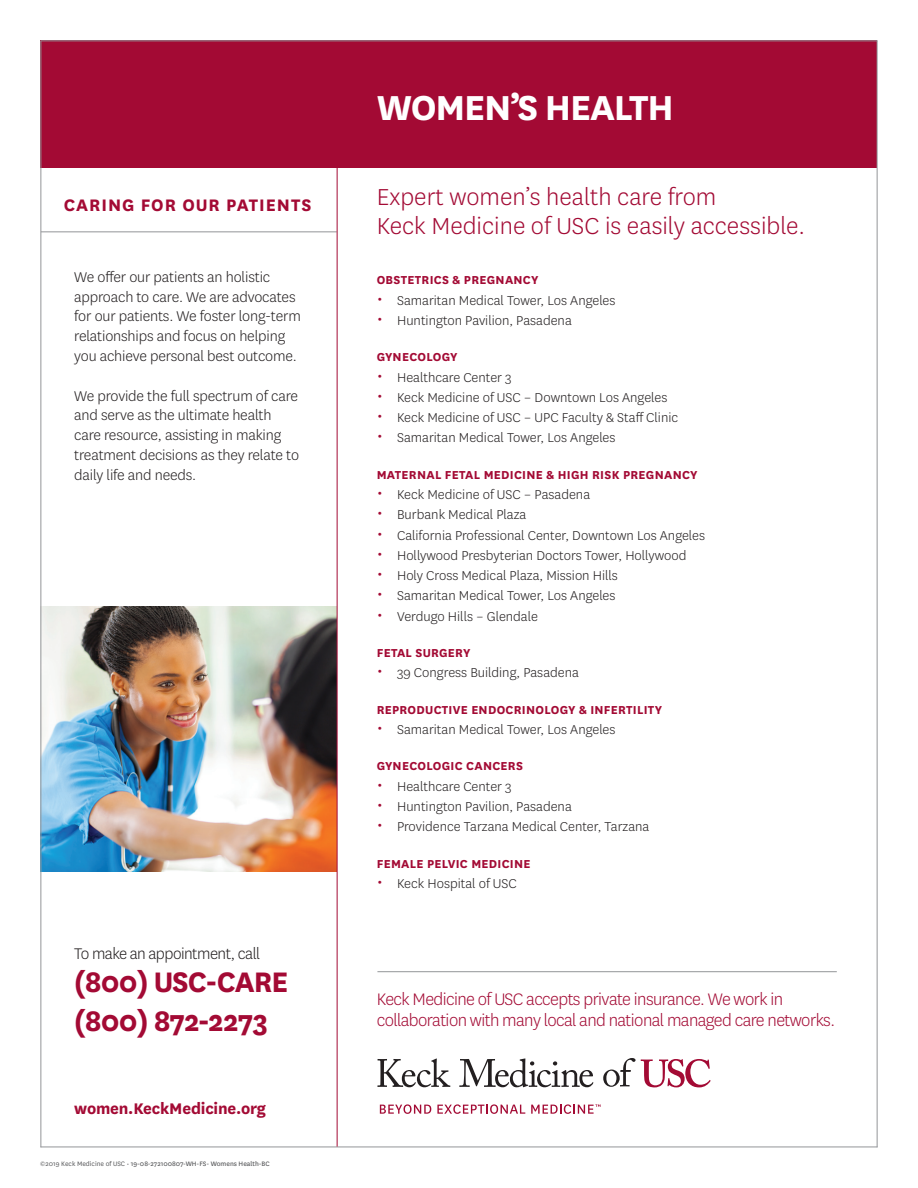
<style>
.page{position:relative;width:918px;height:1188px;background:#fff}
.page>*{position:absolute;margin:0;border:0;box-sizing:border-box;transform-origin:0 0}
.t1{font:700 40.5px "National";letter-spacing:-.03em;color:#fff}
.t2{font:700 33px/39.8px "National";letter-spacing:-.03em;color:#a30a34}
.t3{font:300 27px/28.5px "National";color:#a30a34}
.t4{font:300 19.5px/21px "National";letter-spacing:-.03em;color:#a30a34}
.t5{font:700 19.5px "National";letter-spacing:.05em;color:#a30a34}
.t6{font:300 18px "National";letter-spacing:-.03em;color:#231f20}
.t7{font:700 18px "National";letter-spacing:-.01em;color:#a30a34}
.t8{font:300 16.5px/19.8px "National";letter-spacing:-.01em;color:#231f20}
.t9{font:300 15px "National";color:#231f20}
.t10{font:700 13.5px "National";letter-spacing:.02em;color:#a30a34}
.t11{font:7.5px "National";color:#57585a}
.s1{font-style:inherit}
.s2{font-weight:400;font-size:19.5px;color:#a30a34}
</style>
<div class="page">
<div style="left:40px;top:40px;width:838px;height:128px;background:#a30a34"></div>
<img style="left:41px;top:607px;width:296px;height:265px">
<hr style="left:40px;top:1147px;width:838px;height:1px;background:#939598">
<hr style="left:41px;top:231px;width:296px;height:1px;background:#939598">
<hr style="left:337px;top:41px;width:1px;height:1106px;background:#a30a34">
<hr style="left:40px;top:41px;width:1px;height:1106px;background:#939598">
<hr style="left:40px;top:40px;width:838px;height:1px;background:#939598">
<hr style="left:877px;top:40px;width:1px;height:1107px;background:#939598">
<svg style="left:377px;top:1058px;width:73px;height:29px"></svg>
<svg style="left:459px;top:1058px;width:134px;height:29px"></svg>
<svg style="left:603px;top:1058px;width:108px;height:29px"></svg>
<svg style="left:380px;top:1104px;width:51px;height:10px"></svg>
<svg style="left:437px;top:1104px;width:88px;height:10px"></svg>
<svg style="left:531px;top:1104px;width:70px;height:10px"></svg>
<hr style="left:377px;top:971px;width:460px;height:1px;background:#939598">
<h3 class="t5" style="left:64px;top:191px;width:249px">CARING FOR OUR PATIENTS</h3>
<p class="t8" style="left:74px;top:266px;width:228px">We offer our patients an holistic approach to care. We are advocates for our patients. We foster long-term relationships and focus on helping you achieve personal best outcome.</p>
<p class="t8" style="left:74px;top:385px;width:226px">We provide the full spectrum of care and serve as the ultimate health care resource, assisting in making treatment decisions as they relate to daily life and needs.</p>
<p class="t6" style="left:74px;top:942px;width:187px">To make an appointment, call</p>
<h2 class="t2" style="left:74px;top:959px;width:216px">(800) USC-CARE (800) 872-2273</h2>
<p class="t7" style="left:74px;top:1095px;width:193px">women.KeckMedicine.org</p>
<p class="t11" style="left:40px;top:1158px;width:231px"><span class="s1">©2019 Keck Medicine of USC •</span> 19-08-272100807-WH-FS- Womens Health-BC</p>
<h1 class="t1" style="left:377px;top:79px;width:299px">WOMEN’S HEALTH</h1>
<h3 class="t3" style="left:377px;top:182px;width:430px">Expert women’s health care from<br>Keck Medicine of USC is easily accessible.</h3>
<p class="t10" style="left:377px;top:271px;width:163px">OBSTETRICS &amp; PREGNANCY</p>
<p class="t9" style="left:377px;top:291px;width:240px"><span class="s2">•</span> Samaritan Medical Tower, Los Angeles</p>
<p class="t9" style="left:377px;top:311px;width:197px"><span class="s2">•</span> Huntington Pavilion, Pasadena</p>
<p class="t10" style="left:377px;top:348px;width:82px">GYNECOLOGY</p>
<p class="t9" style="left:377px;top:368px;width:137px"><span class="s2">•</span> Healthcare Center 3</p>
<p class="t9" style="left:377px;top:388px;width:292px"><span class="s2">•</span> Keck Medicine of USC – Downtown Los Angeles</p>
<p class="t9" style="left:377px;top:408px;width:303px"><span class="s2">•</span> Keck Medicine of USC – UPC Faculty &amp; Staff Clinic</p>
<p class="t9" style="left:377px;top:429px;width:240px"><span class="s2">•</span> Samaritan Medical Tower, Los Angeles</p>
<p class="t10" style="left:377px;top:465px;width:322px">MATERNAL FETAL MEDICINE &amp; HIGH RISK PREGNANCY</p>
<p class="t9" style="left:377px;top:485px;width:215px"><span class="s2">•</span> Keck Medicine of USC – Pasadena</p>
<p class="t9" style="left:377px;top:505px;width:151px"><span class="s2">•</span> Burbank Medical Plaza</p>
<p class="t9" style="left:377px;top:526px;width:330px"><span class="s2">•</span> California Professional Center, Downtown Los Angeles</p>
<p class="t9" style="left:377px;top:546px;width:311px"><span class="s2">•</span> Hollywood Presbyterian Doctors Tower, Hollywood</p>
<p class="t9" style="left:377px;top:566px;width:243px"><span class="s2">•</span> Holy Cross Medical Plaza, Mission Hills</p>
<p class="t9" style="left:377px;top:586px;width:240px"><span class="s2">•</span> Samaritan Medical Tower, Los Angeles</p>
<p class="t9" style="left:377px;top:607px;width:163px"><span class="s2">•</span> Verdugo Hills – Glendale</p>
<p class="t10" style="left:377px;top:643px;width:95px">FETAL SURGERY</p>
<p class="t9" style="left:377px;top:663px;width:204px"><span class="s2">•</span> 39 Congress Building, Pasadena</p>
<p class="t10" style="left:377px;top:700px;width:287px">REPRODUCTIVE ENDOCRINOLOGY &amp; INFERTILITY</p>
<p class="t9" style="left:377px;top:720px;width:240px"><span class="s2">•</span> Samaritan Medical Tower, Los Angeles</p>
<p class="t10" style="left:377px;top:757px;width:148px">GYNECOLOGIC CANCERS</p>
<p class="t9" style="left:377px;top:777px;width:137px"><span class="s2">•</span> Healthcare Center 3</p>
<p class="t9" style="left:377px;top:797px;width:197px"><span class="s2">•</span> Huntington Pavilion, Pasadena</p>
<p class="t9" style="left:377px;top:817px;width:274px"><span class="s2">•</span> Providence Tarzana Medical Center, Tarzana</p>
<p class="t10" style="left:377px;top:854px;width:155px">FEMALE PELVIC MEDICINE</p>
<p class="t9" style="left:377px;top:874px;width:142px"><span class="s2">•</span> Keck Hospital of USC</p>
<h3 class="t4" style="left:377px;top:988px;width:460px">Keck Medicine of USC accepts private insurance. We work in collaboration with many local and national managed care networks.</h3>
</div>
